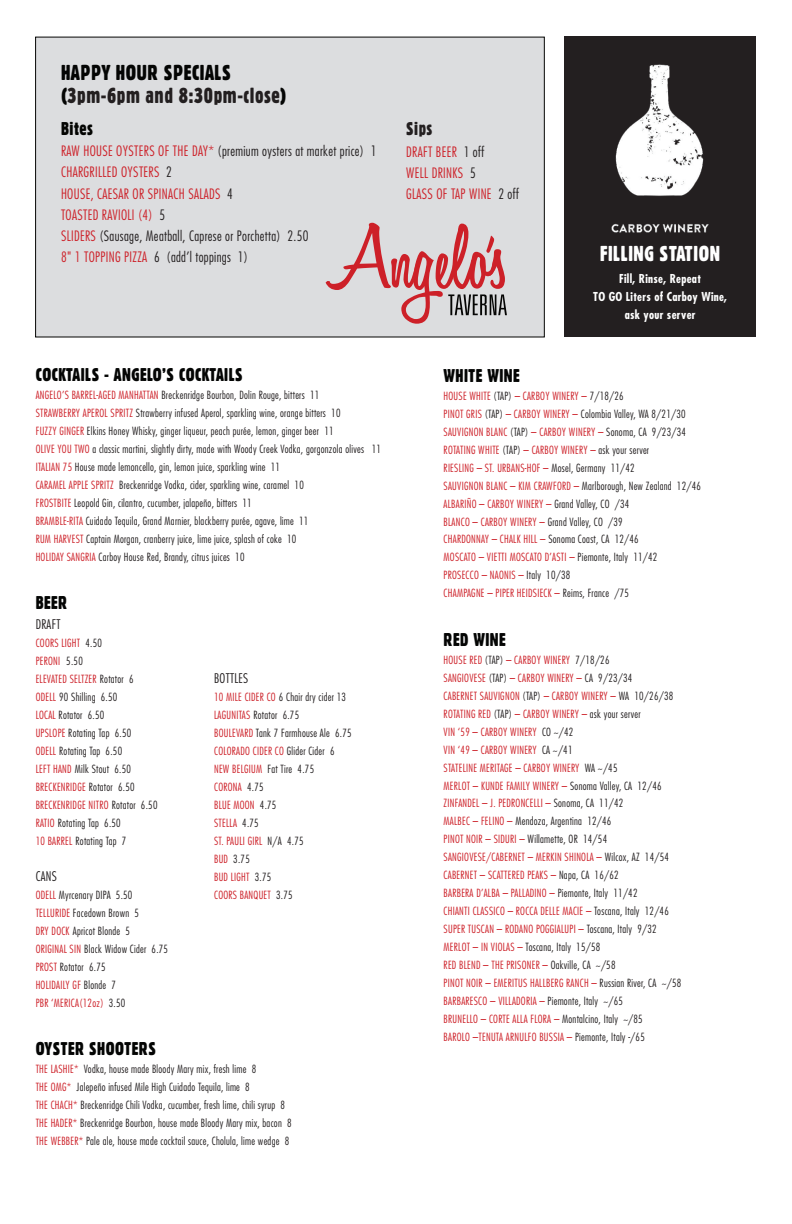
<style>
.page{position:relative;width:792px;height:1224px;background:#fff}
.page>*{position:absolute;margin:0;border:0;box-sizing:border-box;transform-origin:0 0}
.t1{font:21px/23.7px "Gothic 821 Condensed BT";letter-spacing:.025em;color:#231f20}
.t2{font:21px "Gothic 821 Condensed BT";letter-spacing:.025em;color:#fff}
.t3{font:18px "Gothic 821 Condensed BT";letter-spacing:.025em;color:#040504}
.t4{font:18px "Gothic 821 Condensed BT";letter-spacing:.025em;color:#040503}
.t5{font:18px "Gothic 821 Condensed BT";color:#231f20}
.t6{font:300 condensed 14px/21.3px "Futura";letter-spacing:.025em;color:#cd2028}
.t7{font:300 condensed 13px "Futura";letter-spacing:.025em;color:#231f20}
.t8{font:700 condensed 12px/18px "Futura";letter-spacing:.025em;color:#fff;text-align:center}
.t9{font:300 condensed 11px/18px "Futura";letter-spacing:.025em;color:#cd2028}
.t10{font:300 condensed 11px/18px "Futura";letter-spacing:.025em;color:#231f20}
.s1{color:#040504}
.s2{color:#231f20}
.s3{color:#cd2028}
.s4{color:#cc2028}
</style>
<div class="page">
<div style="left:35px;top:37px;width:510px;height:301px;background:#dcdddf;border:1px solid #040503"></div>
<div style="left:564px;top:37px;width:192px;height:300px;background:#231f20"></div>
<img style="left:611px;top:64px;width:98px;height:169px">
<svg style="left:326px;top:223px;width:181px;height:101px"></svg>
<h1 class="t1" style="left:61px;top:60px;width:227px"><span class="s1">HAPPY HOUR SPECIALS (</span>3pm-6pm and 8:30pm-close<span class="s1">)</span></h1>
<h2 class="t4" style="left:61px;top:117px;width:33px">Bites</h2>
<p class="t6" style="left:61px;top:140px;width:317px">RAW HOUSE OYSTERS OF THE DAY* <span class="s2">(premium oysters at market price) 1<br></span>CHARGRILLED OYSTERS <span class="s2">2<br></span>HOUSE, CAESAR OR SPINACH SALADS <span class="s2">4<br></span>TOASTED RAVIOLI (4) <span class="s2">5<br></span>SLIDERS <span class="s2">(Sausage, Meatball, Caprese or Porchetta) 2.50<br></span>8" 1 TOPPING PIZZA <span class="s2">6 (add’l toppings 1)</span></p>
<h2 class="t3" style="left:36px;top:364px;width:209px">COCKTAILS - ANGELO’S COCKTAILS</h2>
<p class="t10" style="left:36px;top:386px;width:347px"><span class="s3">ANGELO’S BARREL-AGED MANHATTAN</span> Breckenridge Bourbon, Dolin Rouge, bitters 11<br><span class="s3">STRAWBERRY APEROL SPRITZ</span> Strawberry infused Aperol, sparkling wine, orange bitters 10<br><span class="s3">FUZZY GINGER</span> Elkins Honey Whisky, ginger liqueur, peach purée, lemon, ginger beer 11<br><span class="s3">OLIVE YOU TWO</span> a classic martini, slightly dirty, made with Woody Creek Vodka, gorgonzola olives 11<br><span class="s3">ITALIAN 75</span> House made lemoncello, gin, lemon juice, sparkling wine 11<br><span class="s3">CARAMEL APPLE SPRITZ</span> Breckenridge Vodka, cider, sparkling wine, caramel 10<br><span class="s3">FROSTBITE</span> Leopold Gin, cilantro, cucumber, jalapeño, bitters 11<br><span class="s3">BRAMBLE-RITA</span> Cuidado Tequila, Grand Marnier, blackberry purée, agave, lime 11<br><span class="s3">RUM HARVEST</span> Captain Morgan, cranberry juice, lime juice, splash of coke 10<br><span class="s3">HOLIDAY SANGRIA</span> Carboy House Red, Brandy, citrus juices 10</p>
<h2 class="t3" style="left:36px;top:592px;width:33px">BEER</h2>
<p class="t7" style="left:36px;top:616px;width:26px">DRAFT</p>
<p class="t10" style="left:36px;top:634px;width:123px"><span class="s3">COORS LIGHT</span> 4.50<br><span class="s3">PERONI</span> 5.50<br><span class="s3">ELEVATED SELTZER</span> Rotator 6<br><span class="s3">ODELL</span> 90 Shilling 6.50<br><span class="s3">LOCAL</span> Rotator 6.50<br><span class="s3">UPSLOPE</span> Rotating Tap 6.50<br><span class="s3">ODELL</span> Rotating Tap 6.50<br><span class="s3">LEFT HAND</span> Milk Stout 6.50<br><span class="s3">BRECKENRIDGE</span> Rotator 6.50<br><span class="s3">BRECKENRIDGE NITRO</span> Rotator 6.50<br><span class="s3">RATIO</span> Rotating Tap 6.50<br><span class="s3">10 BARREL</span> Rotating Tap 7</p>
<p class="t7" style="left:36px;top:868px;width:23px">CANS</p>
<p class="t10" style="left:36px;top:886px;width:134px"><span class="s3">ODELL</span> Myrcenary DIPA 5.50<br><span class="s3">TELLURIDE</span> Facedown Brown 5<br><span class="s3">DRY DOCK</span> Apricot Blonde 5<br><span class="s3">ORIGINAL SIN</span> Black Widow Cider 6.75<br><span class="s3">PROST</span> Rotator 6.75<br><span class="s3">HOLIDAILY GF</span> Blonde 7<br><span class="s3">PBR ‘MERICA(12oz)</span> 3.50</p>
<h2 class="t3" style="left:36px;top:1038px;width:122px">OYSTER SHOOTERS</h2>
<p class="t10" style="left:36px;top:1060px;width:257px"><span class="s3">THE LASHIE*</span> Vodka, house made Bloody Mary mix, fresh lime 8<br><span class="s4">THE OMG*</span> Jalepeño infused Mile High Cuidado Tequila, lime 8<br><span class="s3">THE CHACH*</span> Breckenridge Chili Vodka, cucumber, fresh lime, chili syrup 8<br><span class="s4">THE HADER*</span> Breckenridge Bourbon, house made Bloody Mary mix, bacon 8<br><span class="s4">THE WEBBER*</span> Pale ale, house made cocktail sauce, Cholula, lime wedge 8</p>
<p class="t7" style="left:214px;top:670px;width:36px">BOTTLES</p>
<p class="t9" style="left:214px;top:688px;width:139px">10 MILE CIDER CO <span class="s2">6 Chair dry cider 13<br></span>LAGUNITAS <span class="s2">Rotator 6.75<br></span>BOULEVARD <span class="s2">Tank 7 Farmhouse Ale 6.75<br></span>COLORADO CIDER CO <span class="s2">Glider Cider 6<br></span>NEW BELGIUM <span class="s2">Fat Tire 4.75<br></span>CORONA <span class="s2">4.75<br></span>BLUE MOON <span class="s2">4.75<br></span>STELLA <span class="s2">4.75<br></span>ST. PAULI GIRL <span class="s2">N/A 4.75<br></span>BUD <span class="s2">3.75<br></span>BUD LIGHT <span class="s2">3.75<br></span>COORS BANQUET <span class="s2">3.75</span></p>
<h2 class="t5" style="left:406px;top:118px;width:28px">Sips</h2>
<p class="t6" style="left:406px;top:140px;width:114px">DRAFT BEER <span class="s2">1 off<br></span>WELL DRINKS <span class="s2">5<br></span>GLASS OF TAP WINE <span class="s2">2 off</span></p>
<h1 class="t2" style="left:600px;top:241px;width:121px">FILLING STATION</h1>
<p class="t8" style="left:593px;top:270px;width:135px">Fill, Rinse, Repeat<br>TO GO Liters of Carboy Wine, ask your server</p>
<h2 class="t3" style="left:444px;top:364px;width:78px">WHITE WINE</h2>
<p class="t9" style="left:444px;top:386px;width:259px">HOUSE WHITE <span class="s2">(TAP)</span> – CARBOY WINERY – <span class="s2">7/18/26<br></span>PINOT GRIS <span class="s2">(TAP)</span> – CARBOY WINERY – <span class="s2">Colombia Valley, WA 8/21/30<br></span>SAUVIGNON BLANC <span class="s2">(TAP)</span> – CARBOY WINERY – <span class="s2">Sonoma, CA 9/23/34<br></span>ROTATING WHITE <span class="s2">(TAP)</span> – CARBOY WINERY – <span class="s2">ask your server<br></span>RIESLING – ST. URBANS-HOF – <span class="s2">Mosel, Germany 11/42<br></span>SAUVIGNON BLANC – KIM CRAWFORD – <span class="s2">Marlborough, New Zealand 12/46<br></span>ALBARIÑO – CARBOY WINERY – <span class="s2">Grand Valley, CO /34<br></span>BLANCO – CARBOY WINERY – <span class="s2">Grand Valley, CO /39<br></span>CHARDONNAY – CHALK HILL – <span class="s2">Sonoma Coast, CA 12/46<br></span>MOSCATO – VIETTI MOSCATO D’ASTI – <span class="s2">Piemonte, Italy 11/42<br></span>PROSECCO – NAONIS – <span class="s2">Italy 10/38<br></span>CHAMPAGNE – PIPER HEIDSIECK – <span class="s2">Reims, France /75</span></p>
<h2 class="t3" style="left:444px;top:628px;width:64px">RED WINE</h2>
<p class="t9" style="left:444px;top:650px;width:239px">HOUSE RED <span class="s2">(TAP)</span> – CARBOY WINERY <span class="s2">7/18/26<br></span>SANGIOVESE <span class="s2">(TAP)</span> – CARBOY WINERY – <span class="s2">CA 9/23/34<br></span>CABERNET SAUVIGNON <span class="s2">(TAP)</span> – CARBOY WINERY – <span class="s2">WA 10/26/38<br></span>ROTATING RED <span class="s2">(TAP)</span> – CARBOY WINERY – <span class="s2">ask your server<br></span>VIN ‘59 – CARBOY WINERY <span class="s2">CO ~/42<br></span>VIN ‘49 – CARBOY WINERY <span class="s2">CA ~/41<br></span>STATELINE MERITAGE – CARBOY WINERY <span class="s2">WA ~/45<br></span>MERLOT – KUNDE FAMILY WINERY – <span class="s2">Sonoma Valley, CA 12/46<br></span>ZINFANDEL – J. PEDRONCELLI – <span class="s2">Sonoma, CA 11/42<br></span>MALBEC – FELINO – <span class="s2">Mendoza, Argentina 12/46<br></span>PINOT NOIR – SIDURI – <span class="s2">Willamette, OR 14/54<br></span>SANGIOVESE/CABERNET – MERKIN SHINOLA – <span class="s2">Wilcox, AZ 14/54<br></span>CABERNET – SCATTERED PEAKS – <span class="s2">Napa, CA 16/62<br></span>BARBERA D’ALBA – PALLADINO – <span class="s2">Piemonte, Italy 11/42<br></span>CHIANTI CLASSICO – ROCCA DELLE MACIE – <span class="s2">Toscana, Italy 12/46<br></span>SUPER TUSCAN – RODANO POGGIALUPI – <span class="s2">Toscana, Italy 9/32<br></span>MERLOT – IN VIOLAS – <span class="s2">Toscana, Italy 15/58<br></span>RED BLEND – THE PRISONER – <span class="s2">Oakville, CA ~/58<br></span>PINOT NOIR – EMERITUS HALLBERG RANCH – <span class="s2">Russian River, CA ~/58<br></span>BARBARESCO – VILLADORIA – <span class="s2">Piemonte, Italy ~/65<br></span>BRUNELLO – CORTE ALLA FLORA – <span class="s2">Montalcino, Italy ~/85<br></span>BAROLO –TENUTA ARNULFO BUSSIA – <span class="s2">Piemonte, Italy -/65</span></p>
</div>
